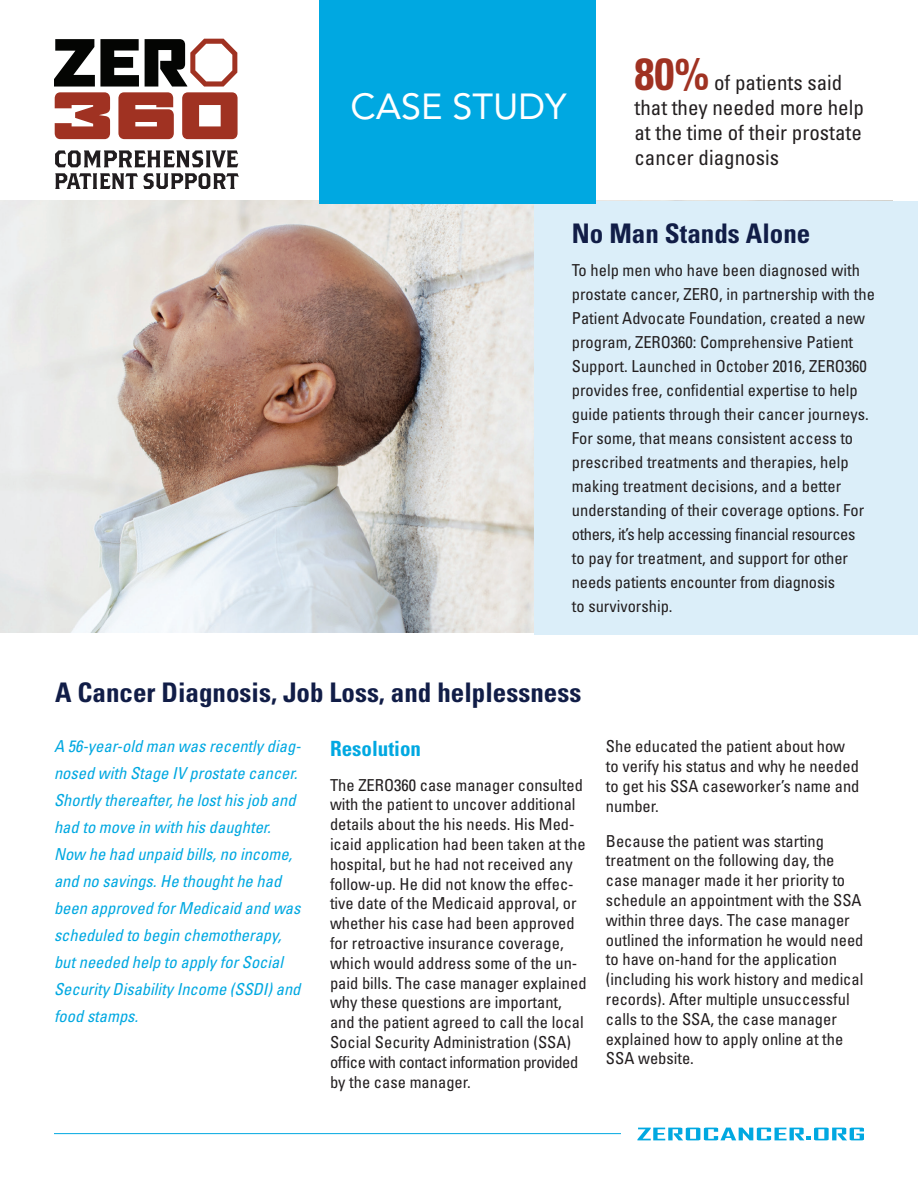
<style>
.page{position:relative;width:918px;height:1188px;background:#fff}
.page>*{position:absolute;margin:0;border:0;box-sizing:border-box;transform-origin:0 0}
.t1{font:36px "Avenir";color:#fff}
.t2{font:700 condensed 27px "Univers";color:#111d47}
.t3{font:condensed 21px/25.2px "Univers";color:#231f20}
.t4{font:700 condensed 21px "Univers";color:#00a8e1}
.t5{font:condensed 16.5px/19.8px "Univers";color:#231f20}
.t6{font:italic condensed 16.5px/27px "Univers";color:#00a8e1}
.s1{font-weight:700;font-size:45px;color:#a03222}
</style>
<div class="page">
<img style="left:0;top:201px;width:535px;height:432px">
<div style="left:535px;top:201px;width:383px;height:433px;background:#dbeef9"></div>
<hr style="left:54px;top:1133px;width:567px;height:1px;background:#00a8e1">
<svg style="left:637px;top:1128px;width:227px;height:12px"></svg>
<div style="left:319px;top:0;width:277px;height:203px;background:#00a8e1"></div>
<svg style="left:54px;top:39px;width:184px;height:100px"></svg>
<svg style="left:55px;top:150px;width:183px;height:17px"></svg>
<svg style="left:55px;top:173px;width:184px;height:16px"></svg>
<h1 class="t1" style="left:350px;top:86px;width:218px">CASE STUDY</h1>
<p class="t3" style="left:634px;top:69px;width:231px"><span class="s1">80%</span> of patients said that they needed more help at the time of their prostate cancer diagnosis</p>
<h2 class="t2" style="left:572px;top:217px;width:240px">No Man Stands Alone</h2>
<p class="t5" style="left:572px;top:258px;width:305px;line-height:24px">To help men who have been diagnosed with prostate cancer, ZERO, in partnership with the Patient Advocate Foundation, created a new program, ZERO360: Comprehensive Patient Support. Launched in October 2016, ZERO360 provides free, confidential expertise to help guide patients through their cancer journeys.<br>For some, that means consistent access to prescribed treatments and therapies, help making treatment decisions, and a better understanding of their coverage options. For others, it’s help accessing financial resources<br>to pay for treatment, and support for other needs patients encounter from diagnosis<br>to survivorship.</p>
<h2 class="t2" style="left:55px;top:676px;width:528px">A Cancer Diagnosis, Job Loss, and helplessness</h2>
<p class="t6" style="left:54px;top:733px;width:248px">A 56-year-old man was recently diag&shy;nosed with Stage IV prostate cancer.<br>Shortly thereafter, he lost his job and had to move in with his daughter.<br>Now he had unpaid bills, no income, and no savings. He thought he had been approved for Medicaid and was scheduled to begin chemotherapy, but needed help to apply for Social Security Disability Income (SSDI) and food stamps.</p>
<p class="t4" style="left:330px;top:735px;width:93px">Resolution</p>
<p class="t5" style="left:330px;top:775px;width:258px">The ZERO360 case manager consulted with the patient to uncover additional details about the his needs. His Med&shy;icaid application had been taken at the hospital, but he had not received any follow-up. He did not know the effec&shy;tive date of the Medicaid approval, or whether his case had been approved for retroactive insurance coverage, which would address some of the un&shy;paid bills. The case manager explained why these questions are important, and the patient agreed to call the local Social Security Administration (SSA) office with contact information provided by the case manager.</p>
<p class="t5" style="left:606px;top:736px;width:255px">She educated the patient about how to verify his status and why he needed to get his SSA caseworker’s name and number.</p>
<p class="t5" style="left:606px;top:831px;width:259px">Because the patient was starting treatment on the following day, the case manager made it her priority to schedule an appointment with the SSA within three days. The case manager outlined the information he would need to have on-hand for the application (including his work history and medical records). After multiple unsuccessful calls to the SSA, the case manager explained how to apply online at the SSA website.</p>
</div>
